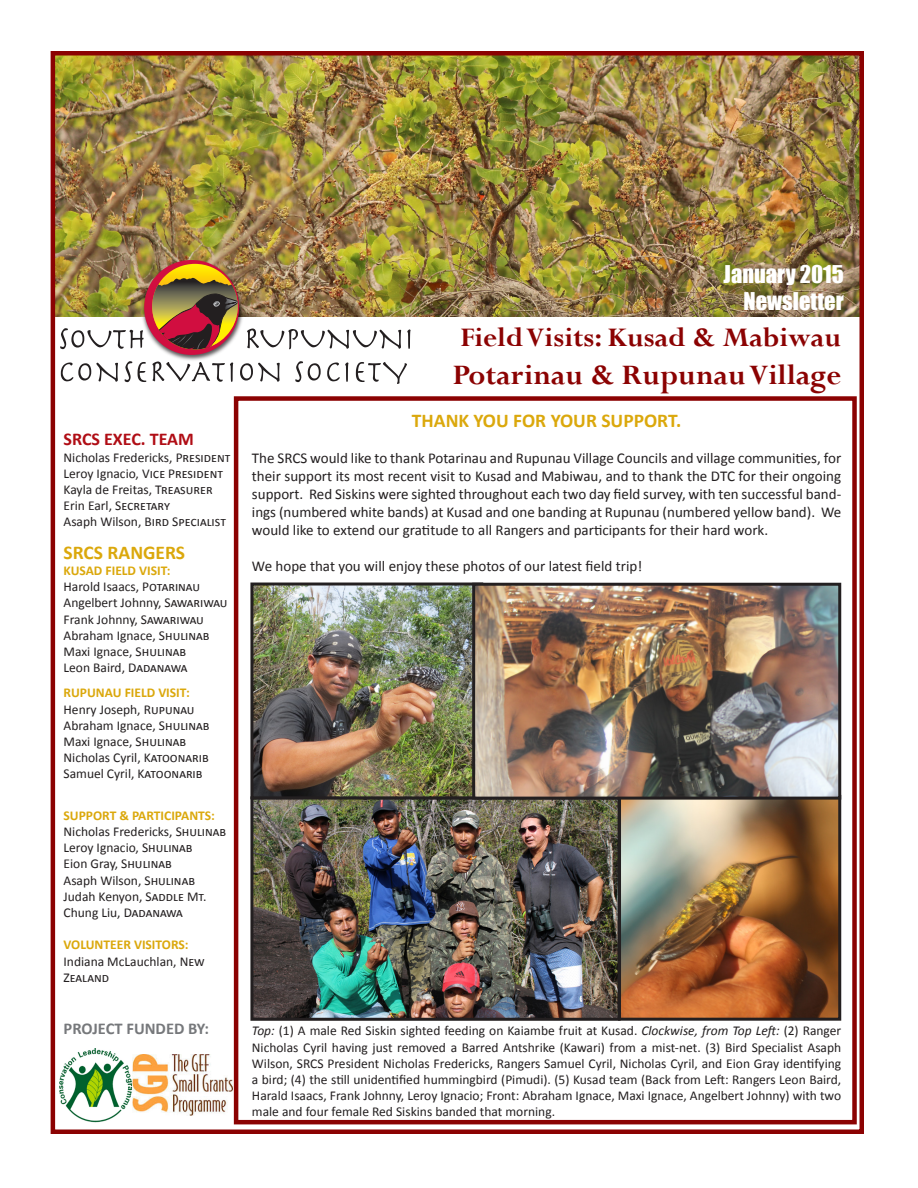
<style>
.page{position:relative;width:918px;height:1188px;background:#fff}
.page>*{position:absolute;margin:0;border:0;box-sizing:border-box;transform-origin:0 0}
.t1{font:700 31.5px "Perpetua";color:#8b0202}
.t2{font:700 30px "Perpetua";color:#8b0202}
.t3{font:22.5px "Impact";color:#fff}
.t4{font:700 19.5px "Calibri";color:#dba80c}
.t5{font:700 18px "Calibri";color:#b00d15}
.t6{font:700 16.5px "Calibri";color:#76787b}
.t7{font:15px/18px "Calibri";color:#231f20;text-align:justify}
.t8{font:13.5px/16.2px "Calibri";color:#231f20;text-align:justify}
.t9{font:700 13.5px "Calibri";color:#dba80c}
.s1{font-style:italic}
</style>
<div class="page">
<img style="left:56px;top:56px;width:803px;height:260px">
<svg style="left:233px;top:396px;width:624px;height:729px"></svg>
<img style="left:133px;top:1055px;width:100px;height:60px">
<img style="left:60px;top:1049px;width:72px;height:73px">
<img style="left:254px;top:800px;width:363px;height:217px">
<div style="left:250px;top:796px;width:371px;height:225px;border:3px solid #231f20"></div>
<img style="left:139px;top:260px;width:106px;height:102px">
<div style="left:144px;top:260px;width:95px;height:95px;background:#d10e40;border-radius:50%"></div>
<svg style="left:60px;top:328px;width:84px;height:21px"></svg>
<svg style="left:247px;top:329px;width:154px;height:20px"></svg>
<svg style="left:407px;top:329px;width:4px;height:20px"></svg>
<svg style="left:61px;top:363px;width:57px;height:19px"></svg>
<svg style="left:125px;top:361px;width:7px;height:21px"></svg>
<svg style="left:138px;top:362px;width:8px;height:20px"></svg>
<svg style="left:152px;top:362px;width:81px;height:20px"></svg>
<svg style="left:240px;top:363px;width:40px;height:19px"></svg>
<svg style="left:295px;top:361px;width:26px;height:21px"></svg>
<svg style="left:327px;top:362px;width:21px;height:20px"></svg>
<svg style="left:356px;top:362px;width:51px;height:22px"></svg>
<svg style="left:152px;top:264px;width:86px;height:85px"></svg>
<svg style="left:152px;top:278px;width:86px;height:71px"></svg>
<img style="left:254px;top:587px;width:218px;height:208px">
<div style="left:250px;top:583px;width:233px;height:216px;border:3px solid #231f20"></div>
<img style="left:622px;top:800px;width:215px;height:217px">
<div style="left:618px;top:795px;width:223px;height:226px;border:3px solid #231f20"></div>
<img style="left:476px;top:587px;width:361px;height:209px">
<div style="left:472px;top:583px;width:369px;height:217px;border:3px solid #231f20"></div>
<div style="left:51px;top:51px;width:813px;height:1083px;border:4px solid #8b0202"></div>
<p class="t5" style="left:64px;top:428px;width:132px">SRCS EXEC. TEAM</p>
<p class="t8" style="left:64px;top:449px;width:168px">Nicholas Fredericks, President</p>
<p class="t8" style="left:64px;top:465px;width:161px">Leroy Ignacio, Vice President</p>
<p class="t8" style="left:64px;top:481px;width:151px">Kayla de Freitas, Treasurer</p>
<p class="t8" style="left:64px;top:498px;width:108px">Erin Earl, Secretary</p>
<p class="t8" style="left:64px;top:514px;width:164px">Asaph Wilson, Bird Specialist</p>
<p class="t4" style="left:64px;top:540px;width:123px">SRCS RANGERS</p>
<p class="t9" style="left:64px;top:562px;width:109px">KUSAD FIELD VISIT:</p>
<p class="t8" style="left:64px;top:579px;width:138px">Harold Isaacs, Potarinau</p>
<p class="t8" style="left:64px;top:595px;width:166px">Angelbert Johnny, Sawariwau</p>
<p class="t8" style="left:64px;top:611px;width:142px">Frank Johnny, Sawariwau</p>
<p class="t8" style="left:64px;top:627px;width:148px">Abraham Ignace, Shulinab</p>
<p class="t8" style="left:64px;top:643px;width:124px">Maxi Ignace, Shulinab</p>
<p class="t8" style="left:64px;top:660px;width:125px">Leon Baird, Dadanawa</p>
<p class="t9" style="left:64px;top:684px;width:128px">RUPUNAU FIELD VISIT:</p>
<p class="t8" style="left:64px;top:701px;width:132px">Henry Joseph, Rupunau</p>
<p class="t8" style="left:64px;top:717px;width:148px">Abraham Ignace, Shulinab</p>
<p class="t8" style="left:64px;top:733px;width:124px">Maxi Ignace, Shulinab</p>
<p class="t8" style="left:64px;top:750px;width:147px">Nicholas Cyril, Katoonarib</p>
<p class="t8" style="left:64px;top:766px;width:141px">Samuel Cyril, Katoonarib</p>
<p class="t9" style="left:64px;top:807px;width:153px">SUPPORT &amp; PARTICIPANTS:</p>
<p class="t8" style="left:64px;top:823px;width:164px">Nicholas Fredericks, Shulinab</p>
<p class="t8" style="left:64px;top:840px;width:131px">Leroy Ignacio, Shulinab</p>
<p class="t8" style="left:64px;top:856px;width:110px">Eion Gray, Shulinab</p>
<p class="t8" style="left:64px;top:872px;width:133px">Asaph Wilson, Shulinab</p>
<p class="t8" style="left:64px;top:888px;width:144px">Judah Kenyon, Saddle Mt.</p>
<p class="t8" style="left:64px;top:904px;width:121px">Chung Liu, Dadanawa</p>
<p class="t9" style="left:64px;top:936px;width:127px">VOLUNTEER VISITORS:</p>
<p class="t8" style="left:64px;top:953px;width:143px">Indiana McLauchlan, New<br>Zealand</p>
<p class="t6" style="left:64px;top:1018px;width:147px">PROJECT FUNDED BY:</p>
<p class="t3" style="left:724px;top:257px;width:122px">January 2015</p>
<p class="t3" style="left:744px;top:284px;width:102px">Newsletter</p>
<p class="t2" style="left:460px;top:318px;width:383px">Field Visits: Kusad &amp; Mabiwau</p>
<p class="t1" style="left:453px;top:355px;width:390px">Potarinau &amp; Rupunau Village</p>
<p class="t4" style="left:412px;top:408px;width:271px">THANK YOU FOR YOUR SUPPORT.</p>
<p class="t7" style="left:252px;top:449px;width:591px">The SRCS would like to thank Potarinau and Rupunau Village Councils and village communities, for their support its most recent visit to Kusad and Mabiwau, and to thank the DTC for their ongoing support. Red Siskins were sighted throughout each two day field survey, with ten successful band&shy;ings (numbered white bands) at Kusad and one banding at Rupunau (numbered yellow band). We would like to extend our gratitude to all Rangers and participants for their hard work.</p>
<p class="t7" style="left:252px;top:557px;width:392px">We hope that you will enjoy these photos of our latest field trip!</p>
<p class="t8" style="left:252px;top:1023px;width:591px"><span class="s1">Top:</span> (1) A male Red Siskin sighted feeding on Kaiambe fruit at Kusad. <span class="s1">Clockwise, from Top Left:</span> (2) Ranger Nicholas Cyril having just removed a Barred Antshrike (Kawari) from a mist-net. (3) Bird Specialist Asaph Wilson, SRCS President Nicholas Fredericks, Rangers Samuel Cyril, Nicholas Cyril, and Eion Gray identifying a bird; (4) the still unidentified hummingbird (Pimudi). (5) Kusad team (Back from Left: Rangers Leon Baird, Harald Isaacs, Frank Johnny, Leroy Ignacio; Front: Abraham Ignace, Maxi Ignace, Angelbert Johnny) with two male and four female Red Siskins banded that morning.</p>
</div>
